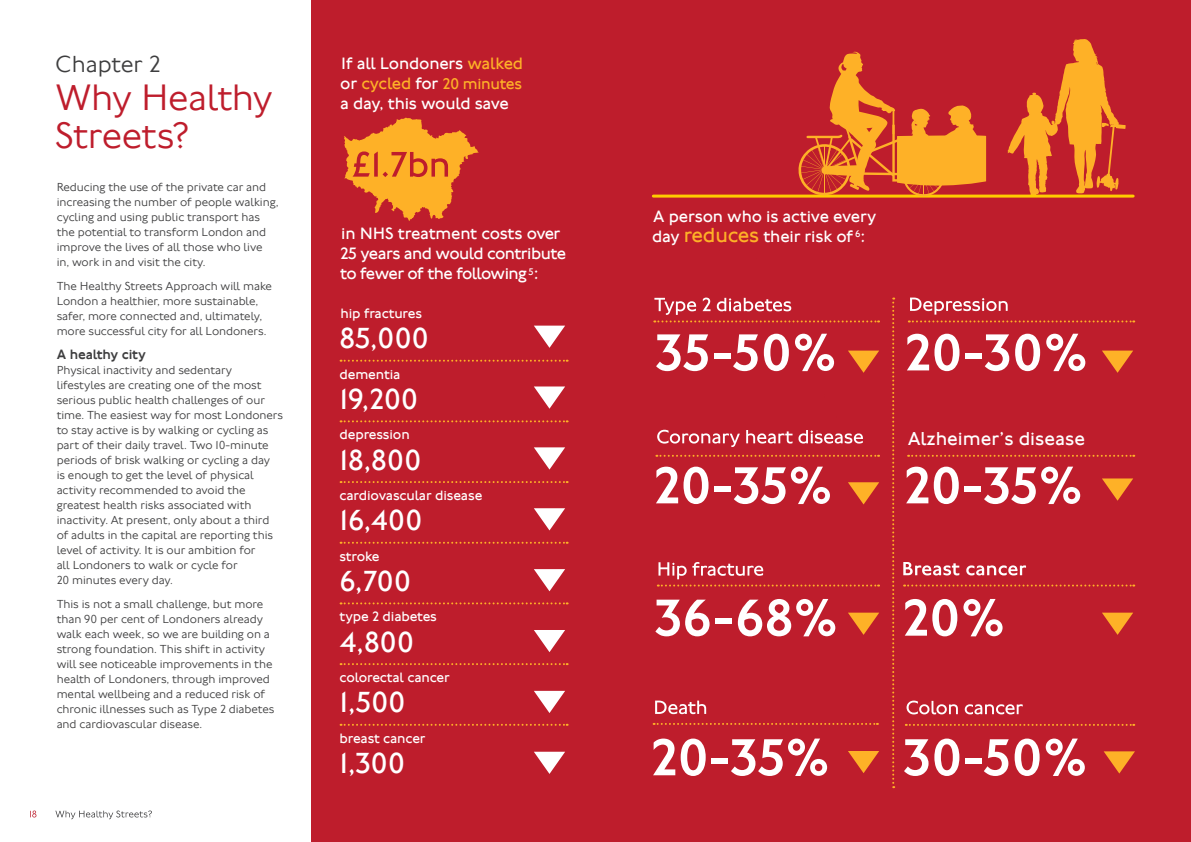
<style>
.page{position:relative;width:1191px;height:842px;background:#fff}
.page>*{position:absolute;margin:0;border:0;box-sizing:border-box;transform-origin:0 0}
.t1{font:500 54px "Johnston 100";color:#fff}
.Major_Heading_38_38{font:300 38px/38px "Johnston 100";letter-spacing:-.02em;color:#be1d2c}
.Folio_Right_10_10{font:30px "Johnston 100";letter-spacing:-.01em;color:#fff}
.Minor_Heading_24_24{font:300 24px "Johnston 100";color:#3e3e3f}
.Folio_Right_10_10-2{font:19.3px "Johnston 100";color:#fff}
.Folio_Right_10_10-3{font:17px/20px "Johnston 100";letter-spacing:-.02em;color:#fff}
.Folio_Right_10_10-4{font:16px "Johnston 100";letter-spacing:-.02em;color:#feb127}
.Folio_Right_10_10-5{font:14px "Johnston 100";letter-spacing:-.01em;color:#fff}
.Body_12_14_90pc{font:500 14px "Johnston 100";letter-spacing:-.01em;color:#3e3e3f}
.Body_12_14_90pc-2{font:300 12px/15px "Johnston 100";letter-spacing:-.005em;color:#3e3e3f}
.Folio_Right_10_10-6{font:9.9px "Johnston 100";color:#fff}
.s1{color:#feb127}
.s2{font-size:17px;color:#fff}
.s3{font-size:17px}
.s4{font-size:21px;color:#feb127}
</style>
<div class="page">
<div style="left:312px;top:0;width:879px;height:842px;background:#be1d2c"></div>
<svg style="left:55px;top:810px;width:97px;height:9px"></svg>
<svg style="left:30px;top:810px;width:6px;height:7px"></svg>
<svg style="left:340px;top:360px;width:227px;height:2px"></svg>
<svg style="left:340px;top:420px;width:227px;height:2px"></svg>
<svg style="left:340px;top:481px;width:227px;height:2px"></svg>
<svg style="left:340px;top:542px;width:227px;height:2px"></svg>
<svg style="left:340px;top:602px;width:227px;height:2px"></svg>
<svg style="left:340px;top:663px;width:227px;height:2px"></svg>
<svg style="left:340px;top:724px;width:227px;height:2px"></svg>
<svg style="left:534px;top:386px;width:31px;height:23px"></svg>
<svg style="left:534px;top:326px;width:31px;height:22px"></svg>
<svg style="left:534px;top:447px;width:31px;height:23px"></svg>
<svg style="left:534px;top:508px;width:31px;height:22px"></svg>
<svg style="left:534px;top:569px;width:31px;height:22px"></svg>
<svg style="left:534px;top:630px;width:31px;height:22px"></svg>
<svg style="left:534px;top:691px;width:31px;height:22px"></svg>
<svg style="left:534px;top:752px;width:31px;height:22px"></svg>
<svg style="left:1007px;top:39px;width:118px;height:156px"></svg>
<hr style="left:653px;top:195px;width:480px;height:3px;background:#fc0">
<svg style="left:344px;top:118px;width:134px;height:103px"></svg>
<svg style="left:904px;top:584px;width:230px;height:2px"></svg>
<svg style="left:892px;top:298px;width:2px;height:490px"></svg>
<svg style="left:903px;top:562px;width:123px;height:13px"></svg>
<svg style="left:655px;top:701px;width:51px;height:13px"></svg>
<svg style="left:653px;top:723px;width:225px;height:2px"></svg>
<svg style="left:848px;top:751px;width:31px;height:22px"></svg>
<svg style="left:657px;top:430px;width:206px;height:17px"></svg>
<svg style="left:656px;top:455px;width:223px;height:2px"></svg>
<svg style="left:848px;top:482px;width:31px;height:22px"></svg>
<svg style="left:654px;top:298px;width:225px;height:24px"></svg>
<svg style="left:848px;top:351px;width:31px;height:22px"></svg>
<svg style="left:905px;top:724px;width:229px;height:2px"></svg>
<svg style="left:906px;top:701px;width:116px;height:13px"></svg>
<svg style="left:1103px;top:751px;width:32px;height:22px"></svg>
<svg style="left:658px;top:562px;width:221px;height:24px"></svg>
<svg style="left:848px;top:613px;width:31px;height:22px"></svg>
<svg style="left:1102px;top:613px;width:31px;height:22px"></svg>
<svg style="left:908px;top:298px;width:226px;height:24px"></svg>
<svg style="left:1102px;top:351px;width:31px;height:22px"></svg>
<svg style="left:908px;top:455px;width:226px;height:2px"></svg>
<svg style="left:1102px;top:478px;width:31px;height:23px"></svg>
<svg style="left:798px;top:51px;width:188px;height:145px"></svg>
<p class="Minor_Heading_24_24" style="left:55px;top:51px;width:107px">Chapter 2</p>
<p class="Major_Heading_38_38" style="left:55px;top:79px;width:219px">Why Healthy<br>Streets?</p>
<p class="Body_12_14_90pc-2" style="left:57px;top:180px;width:223px">Reducing the use of the private car and increasing the number of people walking, cycling and using public transport has the potential to transform London and improve the lives of all those who live<br>in, work in and visit the city.</p>
<p class="Body_12_14_90pc-2" style="left:57px;top:278px;width:217px">The Healthy Streets Approach will make London a healthier, more sustainable, safer, more connected and, ultimately, more successful city for all Londoners.</p>
<p class="Body_12_14_90pc" style="left:57px;top:347px;width:91px">A healthy city</p>
<p class="Body_12_14_90pc-2" style="left:57px;top:363px;width:228px">Physical inactivity and sedentary lifestyles are creating one of the most serious public health challenges of our time. The easiest way for most Londoners to stay active is by walking or cycling as part of their daily travel. Two 10-minute periods of brisk walking or cycling a day<br>is enough to get the level of physical activity recommended to avoid the greatest health risks associated with inactivity. At present, only about a third of adults in the capital are reporting this level of activity. It is our ambition for<br>all Londoners to walk or cycle for<br>20 minutes every day.</p>
<p class="Body_12_14_90pc-2" style="left:57px;top:596px;width:219px">This is not a small challenge, but more than 90 per cent of Londoners already walk each week, so we are building on a strong foundation. This shift in activity will see noticeable improvements in the health of Londoners, through improved mental wellbeing and a reduced risk of chronic illnesses such as Type 2 diabetes and cardiovascular disease.</p>
<p class="Folio_Right_10_10-3" style="left:341px;top:54px;width:183px">If all Londoners <span class="s1">walked</span></p>
<p class="Folio_Right_10_10-4" style="left:340px;top:75px;width:183px"><span class="s2">or</span> <span class="s3">cycled</span> <span class="s2">for</span> 20 minutes</p>
<p class="Folio_Right_10_10-3" style="left:340px;top:94px;width:170px">a day, this would save</p>
<p class="Folio_Right_10_10-3" style="left:340px;top:224px;width:227px">in NHS treatment costs over<br>25 years and would contribute to fewer of the following :</p>
<p class="Folio_Right_10_10-6" style="left:528px;top:266px;width:7px">5</p>
<p class="Folio_Right_10_10-5" style="left:340px;top:306px;width:83px">hip fractures</p>
<p class="Folio_Right_10_10" style="left:339px;top:322px;width:91px">85,000</p>
<p class="Folio_Right_10_10-5" style="left:339px;top:366px;width:62px">dementia</p>
<p class="Folio_Right_10_10" style="left:339px;top:383px;width:80px">19,200</p>
<p class="Folio_Right_10_10-5" style="left:339px;top:427px;width:72px">depression</p>
<p class="Folio_Right_10_10" style="left:339px;top:443px;width:83px">18,800</p>
<p class="Folio_Right_10_10-5" style="left:339px;top:488px;width:144px">cardiovascular disease</p>
<p class="Folio_Right_10_10" style="left:339px;top:504px;width:85px">16,400</p>
<p class="Folio_Right_10_10-5" style="left:339px;top:548px;width:42px">stroke</p>
<p class="Folio_Right_10_10" style="left:339px;top:565px;width:73px">6,700</p>
<p class="Folio_Right_10_10-5" style="left:339px;top:609px;width:99px">type 2 diabetes</p>
<p class="Folio_Right_10_10" style="left:339px;top:625px;width:76px">4,800</p>
<p class="Folio_Right_10_10-5" style="left:339px;top:670px;width:112px">colorectal cancer</p>
<p class="Folio_Right_10_10" style="left:339px;top:686px;width:68px">1,500</p>
<p class="Folio_Right_10_10-5" style="left:339px;top:730px;width:87px">breast cancer</p>
<p class="Folio_Right_10_10" style="left:339px;top:747px;width:67px">1,300</p>
<p class="Folio_Right_10_10-3" style="left:652px;top:207px;width:226px">A person who is active every day <span class="s4">reduces</span> their risk of <sup>6</sup>:</p>
<p class="t1" style="left:654px;top:323px;width:183px">35-50%</p>
<p class="t1" style="left:653px;top:456px;width:181px">20-35%</p>
<p class="t1" style="left:904px;top:323px;width:185px">20-30%</p>
<p class="Folio_Right_10_10-2" style="left:907px;top:427px;width:179px">Alzheimer’s disease</p>
<p class="t1" style="left:903px;top:456px;width:181px">20-35%</p>
<p class="t1" style="left:654px;top:588px;width:185px">36-68%</p>
<p class="t1" style="left:902px;top:588px;width:105px">20%</p>
<p class="t1" style="left:650px;top:728px;width:181px">20-35%</p>
<p class="t1" style="left:902px;top:728px;width:186px">30-50%</p>
</div>
